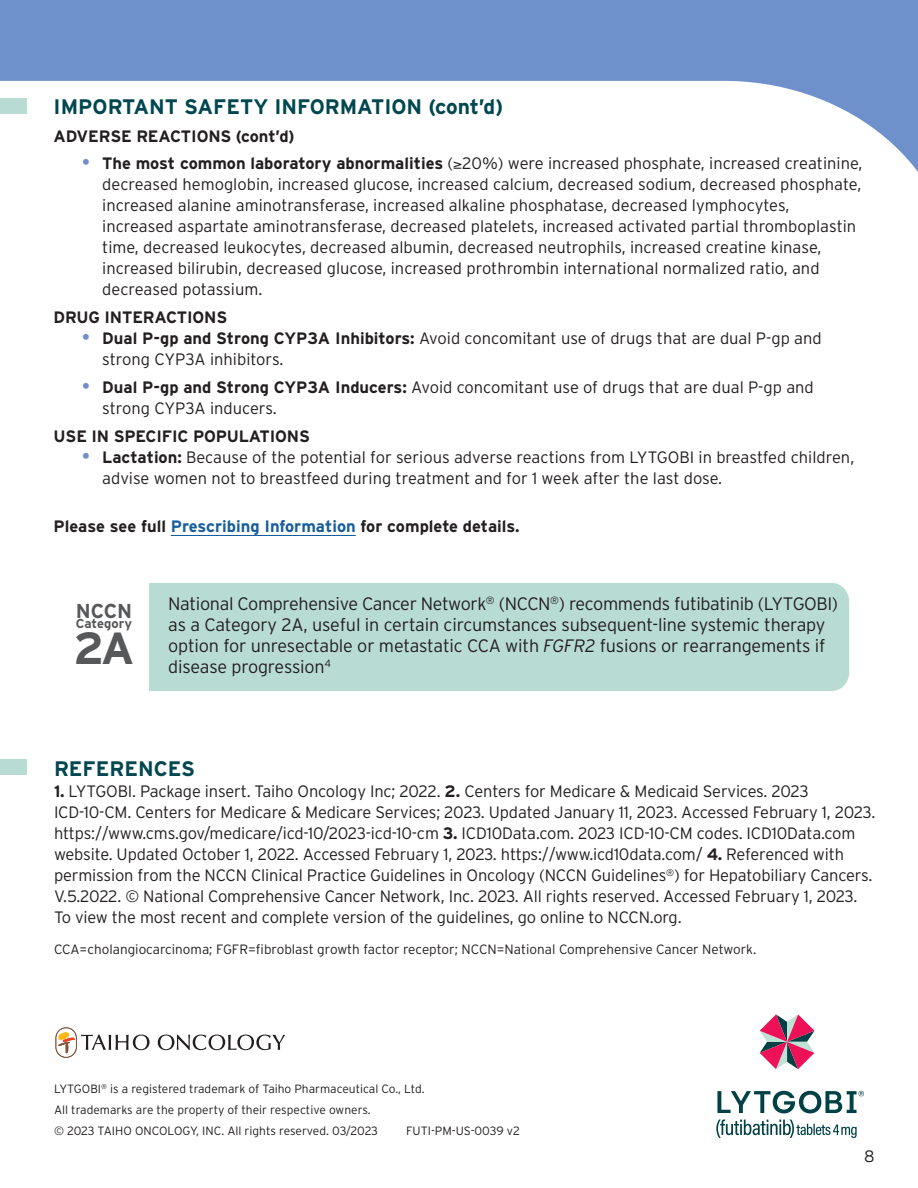
<style>
.page{position:relative;width:918px;height:1188px;background:#fff}
.page>*{position:absolute;margin:0;border:0;box-sizing:border-box;transform-origin:0 0}
.t1{font:700 45px "Interstate";color:#57585a}
.t2{font:700 21px "Interstate";color:#004750}
.t3{font:700 20.1px "Interstate";color:#57585a}
.t4{font:300 18px/21px "Interstate";letter-spacing:-.02em;color:#231f20}
.Body{font:300 16.5px/21px "Interstate";letter-spacing:-.01em;color:#231f20}
.Body-2{font:700 16.5px "Interstate";letter-spacing:-.01em;color:#231f20}
.t5{font:300 13.5px "Interstate";color:#231f20}
.t6{font:700 13.05px "Interstate";color:#57585a}
.t7{font:300 12px/21px "Interstate";color:#231f20}
.s1{font-weight:400;font-size:19.5px;color:#6e91cb}
.s2{font-weight:700}
.s3{color:#175d9e}
.s4{font-style:italic}
</style>
<div class="page">
<svg style="left:716px;top:1091px;width:148px;height:47px"></svg>
<svg style="left:760px;top:1014px;width:54px;height:55px"></svg>
<svg style="left:0;top:0;width:918px;height:172px;fill:#6e91cb"></svg>
<hr style="left:171px;top:535px;width:185px;height:1px;background:#175d9e">
<svg style="left:158px;top:1035px;width:127px;height:15px"></svg>
<svg style="left:55px;top:1027px;width:95px;height:31px"></svg>
<div style="left:0;top:759px;width:27px;height:15px;background:#b8dbd3"></div>
<div style="left:0;top:99px;width:27px;height:15px;background:#b8dbd3"></div>
<div style="left:107px;top:583px;width:742px;height:108px;background:#b8dbd3;border-radius:18px"></div>
<div style="left:52px;top:577px;width:96px;height:124px;background:#fff"></div>
<p class="t2" style="left:54px;top:95px;width:451px">IMPORTANT SAFETY INFORMATION (cont’d)</p>
<p class="Body-2" style="left:54px;top:127px;width:243px">ADVERSE REACTIONS (cont’d)</p>
<p class="Body" style="left:102px;top:153px;width:762px;text-indent:-20px"><span class="s1">•</span> <span class="s2">The most common laboratory abnormalities</span> (≥20%) were increased phosphate, increased creatinine, decreased hemoglobin, increased glucose, increased calcium, decreased sodium, decreased phosphate, increased alanine aminotransferase, increased alkaline phosphatase, decreased lymphocytes, increased aspartate aminotransferase, decreased platelets, increased activated partial thromboplastin time, decreased leukocytes, decreased albumin, decreased neutrophils, increased creatine kinase, increased bilirubin, decreased glucose, increased prothrombin international normalized ratio, and decreased potassium.</p>
<p class="Body-2" style="left:54px;top:308px;width:175px">DRUG INTERACTIONS</p>
<p class="Body" style="left:102px;top:328px;width:721px;text-indent:-20px"><span class="s1">•</span> <span class="s2">Dual P-gp and Strong CYP3A Inhibitors:</span> Avoid concomitant use of drugs that are dual P-gp and strong CYP3A inhibitors.</p>
<p class="Body" style="left:102px;top:377px;width:713px;text-indent:-20px"><span class="s1">•</span> <span class="s2">Dual P-gp and Strong CYP3A Inducers:</span> Avoid concomitant use of drugs that are dual P-gp and strong CYP3A inducers.</p>
<p class="Body-2" style="left:54px;top:427px;width:258px">USE IN SPECIFIC POPULATIONS</p>
<p class="Body" style="left:102px;top:446px;width:754px;text-indent:-20px"><span class="s1">•</span> <span class="s2">Lactation:</span> Because of the potential for serious adverse reactions from LYTGOBI in breastfed children, advise women not to breastfeed during treatment and for 1 week after the last dose.</p>
<p class="Body-2" style="left:54px;top:517px;width:468px">Please see full <span class="s3">Prescribing Information</span> for complete details.</p>
<p class="t3" style="left:76px;top:599px;width:58px">NCCN</p>
<p class="t6" style="left:76px;top:616px;width:58px">Category</p>
<p class="t1" style="left:73px;top:623px;width:63px">2A</p>
<p class="t4" style="left:168px;top:593px;width:672px">National Comprehensive Cancer Network<sup>®</sup> (NCCN<sup>®</sup>) recommends futibatinib (LYTGOBI) as a Category 2A, useful in certain circumstances subsequent-line systemic therapy option for unresectable or metastatic CCA with <span class="s4">FGFR2</span> fusions or rearrangements if disease progression<sup>4</sup></p>
<p class="t2" style="left:54px;top:757px;width:143px">REFERENCES</p>
<p class="Body" style="left:54px;top:781px;width:823px"><span class="s2">1.</span> LYTGOBI. Package insert. Taiho Oncology Inc; 2022. <span class="s2">2.</span> Centers for Medicare &amp; Medicaid Services. 2023<br>ICD-10-CM. Centers for Medicare &amp; Medicare Services; 2023. Updated January 11, 2023. Accessed February 1, 2023. https://www.cms.gov/medicare/icd-10/2023-icd-10-cm <span class="s2">3.</span> ICD10Data.com. 2023 ICD-10-CM codes. ICD10Data.com website. Updated October 1, 2022. Accessed February 1, 2023. https://www.icd10data.com/ <span class="s2">4.</span> Referenced with permission from the NCCN Clinical Practice Guidelines in Oncology (NCCN Guidelines<sup>®</sup>) for Hepatobiliary Cancers.<br>V.5.2022. © National Comprehensive Cancer Network, Inc. 2023. All rights reserved. Accessed February 1, 2023.<br>To view the most recent and complete version of the guidelines, go online to NCCN.org.</p>
<p class="t5" style="left:54px;top:941px;width:704px">CCA=cholangiocarcinoma; FGFR=fibroblast growth factor receptor; NCCN=National Comprehensive Cancer Network.</p>
<p class="t7" style="left:54px;top:1078px;width:372px">LYTGOBI<sup>®</sup> is a registered trademark of Taiho Pharmaceutical Co., Ltd.</p>
<p class="t7" style="left:54px;top:1099px;width:325px">All trademarks are the property of their respective owners. © 2023 TAIHO ONCOLOGY, INC. All rights reserved. 03/2023</p>
<p class="t7" style="left:406px;top:1120px;width:115px">FUTI-PM-US-0039 v2</p>
<p class="Body" style="left:864px;top:1146px;width:12px">8</p>
</div>
